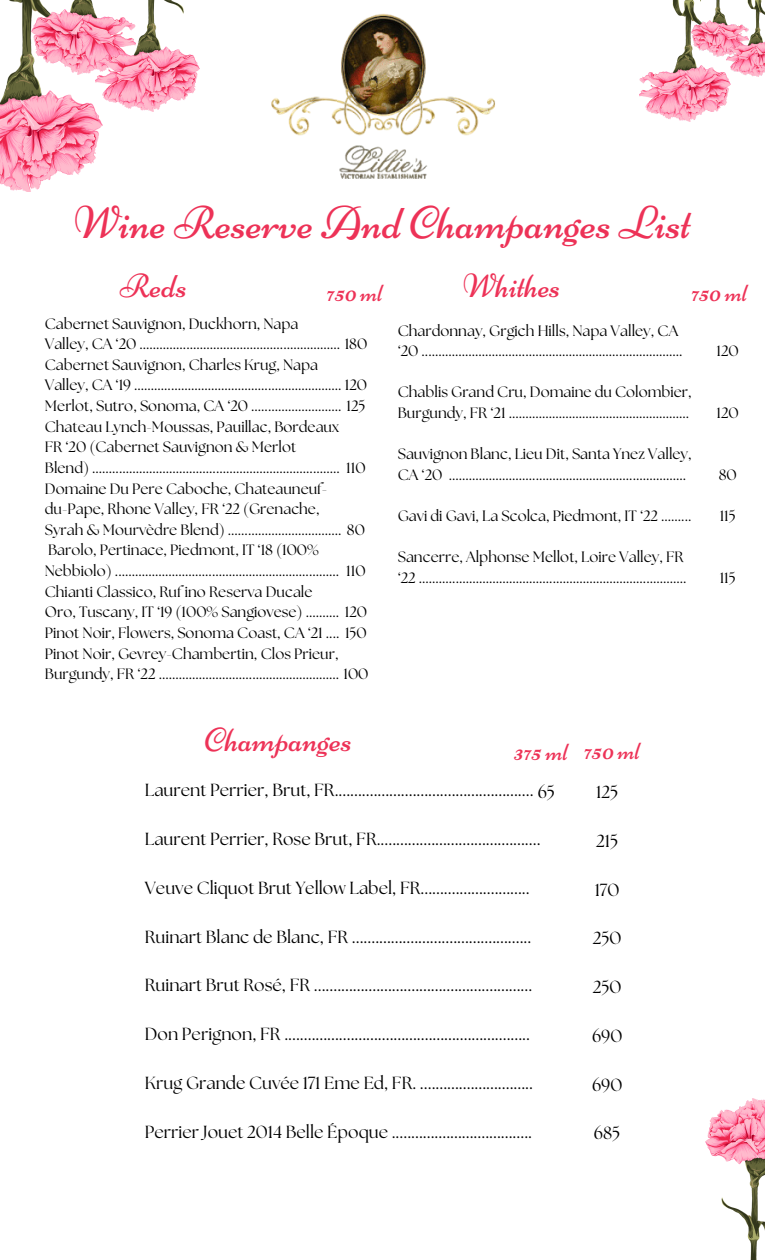
<style>
.page{position:relative;width:765px;height:1260px;background:#fff}
.page>*{position:absolute;margin:0;border:0;box-sizing:border-box;transform-origin:0 0}
.t1{font:46.25px "Niconne";color:#ed3257}
.t2{font:33.75px "Niconne";color:#ed3257}
.t3{font:25px "Niconne";color:#ed3257}
.t4{font:17.5px "The Seasons";color:#000}
.t5{font:15px/20.6px "The Seasons";color:#000}
</style>
<div class="page">
<img style="left:271px;top:13px;width:224px;height:165px">
<img style="left:0;top:0;width:102px;height:192px">
<img style="left:32px;top:0;width:63px;height:75px">
<img style="left:95px;top:0;width:104px;height:112px">
<img style="left:705px;top:1098px;width:60px;height:162px">
<img style="left:640px;top:0;width:90px;height:121px">
<img style="left:691px;top:0;width:35px;height:56px">
<img style="left:726px;top:0;width:39px;height:77px">
<h3 class="t1" style="left:74px;top:196px;width:619px">Wine Reserve And Champanges List</h3>
<h4 class="t2" style="left:120px;top:266px;width:69px">Reds</h4>
<h4 class="t2" style="left:463px;top:266px;width:99px">Whithes</h4>
<h4 class="t3" style="left:327px;top:278px;width:57px">750 ml</h4>
<h4 class="t3" style="left:691px;top:278px;width:57px">750 ml</h4>
<p class="t5" style="left:45px;top:314px;width:324px">Cabernet Sauvignon, Duckhorn, Napa<br>Valley, CA ‘20 ............................................................ 180</p>
<p class="t5" style="left:45px;top:355px;width:324px">Cabernet Sauvignon, Charles Krug, Napa<br>Valley, CA ‘19 .............................................................. 120</p>
<p class="t5" style="left:45px;top:397px;width:322px">Merlot, Sutro, Sonoma, CA ‘20 ........................... 125</p>
<p class="t5" style="left:45px;top:417px;width:322px">Chateau Lynch-Moussas, Pauillac, Bordeaux<br>FR ‘20 (Cabernet Sauvignon &amp; Merlot<br>Blend) .......................................................................... 110</p>
<p class="t5" style="left:45px;top:479px;width:322px">Domaine Du Pere Caboche, Chateauneuf&shy;du-Pape, Rhone Valley, FR ‘22 (Grenache,<br>Syrah &amp; Mourvèdre Blend) .................................. 80</p>
<p class="t5" style="left:45px;top:541px;width:296px">Barolo, Pertinace, Piedmont, IT ‘18 (100%<br>Nebbiolo) ...................................................................</p>
<p class="t5" style="left:45px;top:582px;width:324px">Chianti Classico, Ruf ino Reserva Ducale<br>Oro, Tuscany, IT ‘19 (100% Sangiovese) .......... 120</p>
<p class="t5" style="left:45px;top:623px;width:324px">Pinot Noir, Flowers, Sonoma Coast, CA ‘21 .... 150</p>
<p class="t5" style="left:45px;top:644px;width:325px">Pinot Noir, Gevrey-Chambertin, Clos Prieur,<br>Burgundy, FR ‘22 ...................................................... 100</p>
<p class="t5" style="left:346px;top:562px;width:21px">110</p>
<h4 class="t2" style="left:205px;top:720px;width:148px">Champanges</h4>
<p class="t5" style="left:398px;top:321px;width:286px">Chardonnay, Grgich Hills, Napa Valley, CA ‘20 ..............................................................................</p>
<p class="t5" style="left:398px;top:383px;width:296px">Chablis Grand Cru, Domaine du Colombier,<br>Burgundy, FR ‘21 ......................................................</p>
<p class="t5" style="left:398px;top:445px;width:295px">Sauvignon Blanc, Lieu Dit, Santa Ynez Valley,<br>CA ‘20 .......................................................................</p>
<p class="t5" style="left:398px;top:507px;width:295px">Gavi di Gavi, La Scolca, Piedmont, IT ‘22 .........</p>
<p class="t5" style="left:398px;top:548px;width:290px">Sancerre, Alphonse Mellot, Loire Valley, FR ‘22 ................................................................................</p>
<h4 class="t3" style="left:514px;top:736px;width:55px">375 ml</h4>
<h4 class="t3" style="left:584px;top:736px;width:57px">750 ml</h4>
<p class="t4" style="left:538px;top:784px;width:19px">65</p>
<p class="t4" style="left:145px;top:782px;width:390px">Laurent Perrier, Brut, FR...................................................</p>
<h1 class="t4" style="left:145px;top:831px;width:397px">Laurent Perrier, Rose Brut, FR..........................................</h1>
<h2 class="t4" style="left:145px;top:880px;width:386px">Veuve Cliquot Brut Yellow Label, FR............................</h2>
<h3 class="t4" style="left:145px;top:929px;width:388px">Ruinart Blanc de Blanc, FR ..............................................</h3>
<h2 class="t4" style="left:145px;top:977px;width:389px">Ruinart Brut Rosé, FR ........................................................</h2>
<h3 class="t4" style="left:145px;top:1026px;width:387px">Don Perignon, FR ...............................................................</h3>
<p class="t4" style="left:145px;top:1075px;width:390px">Krug Grande Cuvée 171 Eme Ed, FR. .............................</p>
<p class="t4" style="left:145px;top:1124px;width:389px">Perrier Jouet 2014 Belle Époque ....................................</p>
<h4 class="t4" style="left:596px;top:784px;width:24px">125</h4>
<h4 class="t4" style="left:596px;top:833px;width:24px">215</h4>
<h4 class="t4" style="left:595px;top:882px;width:26px">170</h4>
<h4 class="t4" style="left:593px;top:930px;width:30px">250</h4>
<h4 class="t4" style="left:593px;top:979px;width:30px">250</h4>
<h4 class="t4" style="left:592px;top:1028px;width:32px">690</h4>
<h4 class="t4" style="left:592px;top:1077px;width:32px">690</h4>
<h4 class="t4" style="left:594px;top:1125px;width:28px">685</h4>
<p class="t5" style="left:717px;top:342px;width:24px">120</p>
<p class="t5" style="left:717px;top:403px;width:24px">120</p>
<p class="t5" style="left:719px;top:465px;width:20px">80</p>
<h2 class="t5" style="left:720px;top:507px;width:18px">115</h2>
<h3 class="t5" style="left:720px;top:568px;width:18px">115</h3>
</div>
